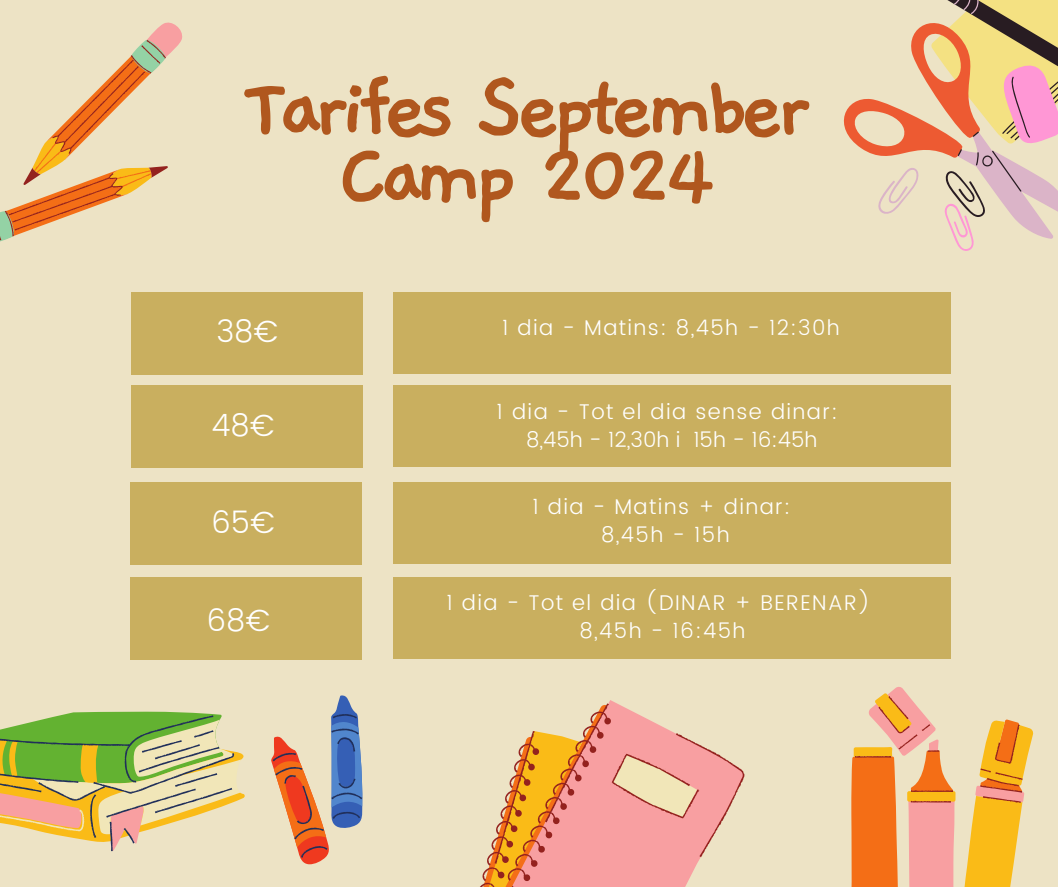
<style>
.page{position:relative;width:1058px;height:887px;background:#fff}
.page>*{position:absolute;margin:0;border:0;box-sizing:border-box;transform-origin:0 0}
.t1{font:700 95.25px/67.5px "Gaegu";letter-spacing:-.1em;color:#b0571e;text-align:center}
.t2{font:300 30.6px "Poppins";color:#fff}
.t3{font:300 21.3px "Poppins";letter-spacing:.065em;color:#fff}
.t4{font:300 21.3px "Poppins";color:#fff}
</style>
<div class="page">
<div style="left:0;top:0;width:1058px;height:886px;background:#ede3c5"></div>
<div style="left:131px;top:292px;width:232px;height:82px;background:#c9af5f"></div>
<div style="left:393px;top:292px;width:557px;height:81px;background:#c9af5f"></div>
<div style="left:131px;top:385px;width:232px;height:82px;background:#c9af5f"></div>
<div style="left:393px;top:385px;width:557px;height:81px;background:#c9af5f"></div>
<div style="left:130px;top:577px;width:232px;height:82px;background:#c9af5f"></div>
<div style="left:392px;top:577px;width:558px;height:81px;background:#c9af5f"></div>
<div style="left:130px;top:482px;width:232px;height:82px;background:#c9af5f"></div>
<div style="left:392px;top:482px;width:558px;height:81px;background:#c9af5f"></div>
<svg style="left:481px;top:703px;width:263px;height:183px;fill:#f89fa1"></svg>
<svg style="left:148px;top:22px;width:35px;height:33px"></svg>
<svg style="left:0;top:38px;width:168px;height:204px"></svg>
<svg style="left:843px;top:0;width:215px;height:251px"></svg>
<svg style="left:271px;top:695px;width:91px;height:169px"></svg>
<svg style="left:0;top:711px;width:245px;height:140px"></svg>
<svg style="left:851px;top:687px;width:182px;height:199px"></svg>
<p class="t1" style="left:241px;top:75px;width:572px">Tarifes September<br>Camp 2024</p>
<h2 class="t2" style="left:216px;top:313px;width:63px">38€</h2>
<p class="t3" style="left:502px;top:315px;width:339px">1 dia - Matins: 8,45h - 12:30h</p>
<p class="t2" style="left:211px;top:408px;width:64px">48€</p>
<h1 class="t2" style="left:211px;top:504px;width:65px">65€</h1>
<p class="t2" style="left:206px;top:602px;width:65px">68€</p>
<p class="t3" style="left:496px;top:399px;width:342px">1 dia - Tot el dia sense dinar:</p>
<h2 class="t4" style="left:526px;top:427px;width:293px">8,45h - 12,30h i 15h - 16:45h</h2>
<p class="t3" style="left:532px;top:493px;width:259px">1 dia - Matins + dinar:</p>
<p class="t3" style="left:601px;top:521px;width:130px">8,45h - 15h</p>
<h2 class="t3" style="left:446px;top:590px;width:426px">1 dia - Tot el dia (DINAR + BERENAR)</h2>
<p class="t3" style="left:579px;top:618px;width:168px">8,45h - 16:45h</p>
</div>
